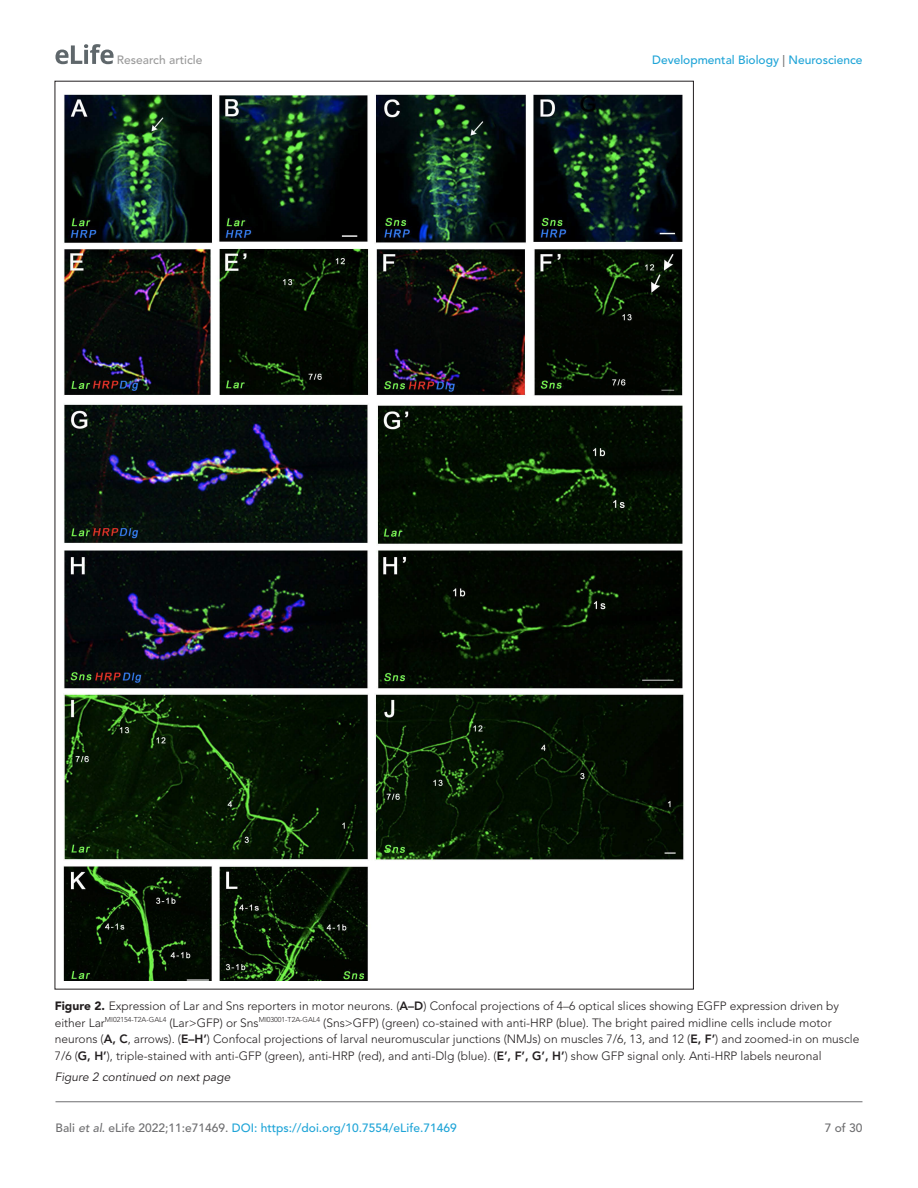
<style>
.page{position:relative;width:918px;height:1188px;background:#fff}
.page>*{position:absolute;margin:0;border:0;box-sizing:border-box;transform-origin:0 0}
.t1{font:300 12px/16.5px "Avenir LT Std";color:#231f20}
.t2{font:500 12px "Avenir LT Std";color:#1ea4d7}
.t3{font:italic 12px "Avenir LT Std";color:#231f20}
.t4{font:500 12px "Avenir LT Std";color:#9a9a9a}
.t5{font:500 12px "Avenir LT Std";color:#6e6e70}
.s1{color:#6e6e70}
.s2{font-weight:900}
.s3{font-weight:800}
.s4{font-style:italic;color:#6e6e70}
</style>
<div class="page">
<svg style="left:55px;top:44px;width:59px;height:20px"></svg>
<hr style="left:56px;top:1101px;width:806px;height:1px;background:#6e6e70">
<img style="left:64px;top:94px;width:620px;height:886px">
<p class="t4" style="left:117px;top:53px;width:87px">Research article</p>
<p class="t2" style="left:652px;top:53px;width:212px">Developmental Biology <span class="s1">|</span> Neuroscience</p>
<p class="t1" style="left:55px;top:998px;width:806px"><span class="s2">Figure 2.</span> Expression of Lar and Sns reporters in motor neurons. (<span class="s3">A–D</span>) Confocal projections of 4–6 optical slices showing EGFP expression driven by either Lar<sup>MI02154-T2A-GAL4</sup> (Lar&gt;GFP) or Sns<sup>MI03001-T2A-GAL4</sup> (Sns&gt;GFP) (green) co-stained with anti-HRP (blue). The bright paired midline cells include motor neurons (<span class="s3">A, C</span>, arrows). (<span class="s3">E–H’</span>) Confocal projections of larval neuromuscular junctions (NMJs) on muscles 7/6, 13, and 12 (<span class="s3">E, F’</span>) and zoomed-in on muscle 7/6 (<span class="s3">G, H’</span>), triple-stained with anti-GFP (green), anti-HRP (red), and anti-Dlg (blue). (<span class="s3">E’, F’, G’, H’</span>) show GFP signal only. Anti-HRP labels neuronal</p>
<p class="t3" style="left:55px;top:1070px;width:177px">Figure 2 continued on next page</p>
<p class="t2" style="left:56px;top:1121px;width:403px"><span class="s1">Bali</span> <span class="s4">et al</span><span class="s1">. eLife 2022;11:e71469.</span> DOI: https://doi.org/10.7554/eLife.71469</p>
<p class="t5" style="left:825px;top:1121px;width:39px">7 of 30</p>
</div>
